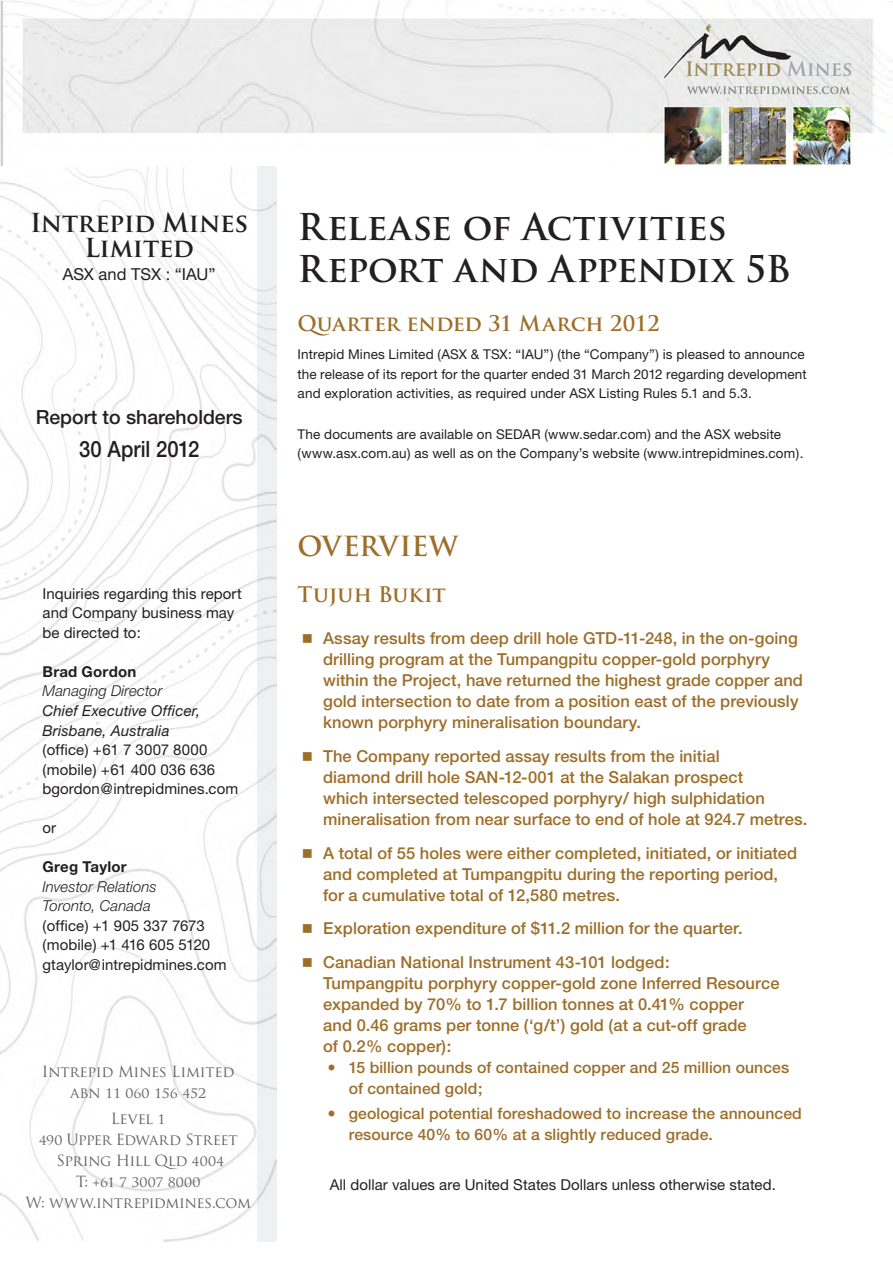
<style>
.page{position:relative;width:893px;height:1263px;background:#fff}
.page>*{position:absolute;margin:0;border:0;box-sizing:border-box;transform-origin:0 0}
.t1{font:700 36px/42px "Trajan Pro";letter-spacing:-.01em;color:#231f20}
.t2{font:700 27px "Trajan Pro";letter-spacing:-.015em;color:#9d6e29}
.t3{font:700 25.5px/25.5px "Trajan Pro";letter-spacing:-.01em;color:#231f20;text-align:center}
.t4{font:500 22.5px "Helvetica Neue";color:#231f20;scale:.9 1}
.t5{font:700 21px "Trajan Pro";letter-spacing:-.005em;color:#9d6e29}
.t6{font:500 19.5px "Helvetica Neue";color:#231f20}
.t7{font:500 16.5px/21px "Helvetica Neue";letter-spacing:.005em;color:#9d6e29}
.t8{font:16.5px "Helvetica Neue";letter-spacing:-.005em;color:#231f20}
.t9{font:500 15.75px/21px "Helvetica Neue";letter-spacing:.005em;color:#9d6e29}
.t10{font:15px/19.5px "Helvetica Neue";letter-spacing:.005em;color:#231f20}
.t11{font:15px/21px "Trajan Pro";letter-spacing:-.01em;color:#636366;text-align:center}
.t12{font:italic 300 15px/19.5px "Helvetica Neue";letter-spacing:.005em;color:#231f20}
.t13{font:italic 15px/19.5px "Helvetica Neue";letter-spacing:.01em;color:#231f20}
.t14{font:700 15px "Helvetica Neue";letter-spacing:.015em;color:#231f20}
.t15{font:13.5px/19.5px "Helvetica Neue";letter-spacing:.01em;color:#231f20}
</style>
<div class="page">
<img style="left:0;top:166px;width:276px;height:1076px">
<img style="left:0;top:0;width:893px;height:166px">
<h3 class="t3" style="left:30px;top:210px;width:220px">Intrepid Mines<br>Limited</h3>
<p class="t8" style="left:63px;top:264px;width:154px">ASX and TSX : “IAU”</p>
<p class="t6" style="left:36px;top:406px;width:209px">Report to shareholders</p>
<h3 class="t4" style="left:79px;top:435px;width:135px">30 April 2012</h3>
<p class="t10" style="left:43px;top:584px;width:201px">Inquiries regarding this report and Company business may be directed to:</p>
<p class="t14" style="left:43px;top:662px;width:95px">Brad Gordon</p>
<p class="t12" style="left:43px;top:681px;width:121px">Managing Director</p>
<p class="t13" style="left:43px;top:701px;width:159px">Chief Executive Officer,<br>Brisbane, Australia</p>
<p class="t10" style="left:43px;top:740px;width:197px">(office) +61 7 3007 8000 (mobile) +61 400 036 636 bgordon@intrepidmines.com</p>
<p class="t10" style="left:43px;top:818px;width:15px">or</p>
<p class="t14" style="left:43px;top:857px;width:86px">Greg Taylor</p>
<p class="t12" style="left:43px;top:876px;width:116px">Investor Relations<br>Toronto, Canada</p>
<p class="t10" style="left:43px;top:915px;width:186px">(office) +1 905 337 7673 (mobile) +1 416 605 5120 gtaylor@intrepidmines.com</p>
<p class="t11" style="left:42px;top:1061px;width:195px">Intrepid Mines Limited abn 11 060 156 452</p>
<p class="t11" style="left:26px;top:1108px;width:227px">Level 1<br>490 Upper Edward Street<br>Spring Hill Qld 4004<br>T: +61 7 3007 8000<br>W: www.intrepidmines.com</p>
<h1 class="t1" style="left:298px;top:206px;width:495px">Release of Activities<br>Report and Appendix 5B</h1>
<p class="t5" style="left:298px;top:310px;width:363px">Quarter ended 31 March 2012</p>
<p class="t15" style="left:298px;top:344px;width:510px">Intrepid Mines Limited (ASX &amp; TSX: “IAU”) (the “Company”) is pleased to announce the release of its report for the quarter ended 31 March 2012 regarding development and exploration activities, as required under ASX Listing Rules 5.1 and 5.3.</p>
<p class="t15" style="left:298px;top:424px;width:507px">The documents are available on SEDAR (www.sedar.com) and the ASX website (www.asx.com.au) as well as on the Company’s website (www.intrepidmines.com).</p>
<h2 class="t2" style="left:298px;top:530px;width:162px">OVERVIEW</h2>
<p class="t5" style="left:298px;top:581px;width:150px">Tujuh Bukit</p>
<p class="t7" style="left:323px;top:627px;width:481px">Assay results from deep drill hole GTD-11-248, in the on-going drilling program at the Tumpangpitu copper-gold porphyry within the Project, have returned the highest grade copper and gold intersection to date from a position east of the previously known porphyry mineralisation boundary.</p>
<p class="t7" style="left:323px;top:745px;width:486px">The Company reported assay results from the initial<br>diamond drill hole SAN-12-001 at the Salakan prospect<br>which intersected telescoped porphyry/ high sulphidation mineralisation from near surface to end of hole at 924.7 metres.</p>
<p class="t7" style="left:323px;top:842px;width:476px">A total of 55 holes were either completed, initiated, or initiated and completed at Tumpangpitu during the reporting period, for a cumulative total of 12,580 metres.</p>
<p class="t7" style="left:323px;top:911px;width:421px;line-height:33.8px">Exploration expenditure of $11.2 million for the quarter.<br>Canadian National Instrument 43-101 lodged:</p>
<p class="t7" style="left:323px;top:972px;width:458px">Tumpangpitu porphyry copper-gold zone Inferred Resource expanded by 70% to 1.7 billion tonnes at 0.41% copper<br>and 0.46 grams per tonne (‘g/t’) gold (at a cut-off grade<br>of 0.2% copper):</p>
<p class="t9" style="left:349px;top:1057px;width:442px">15 billion pounds of contained copper and 25 million ounces of contained gold;</p>
<p class="t9" style="left:349px;top:1103px;width:455px">geological potential foreshadowed to increase the announced resource 40% to 60% at a slightly reduced grade.</p>
<p class="t10" style="left:330px;top:1174px;width:448px">All dollar values are United States Dollars unless otherwise stated.</p>
</div>
